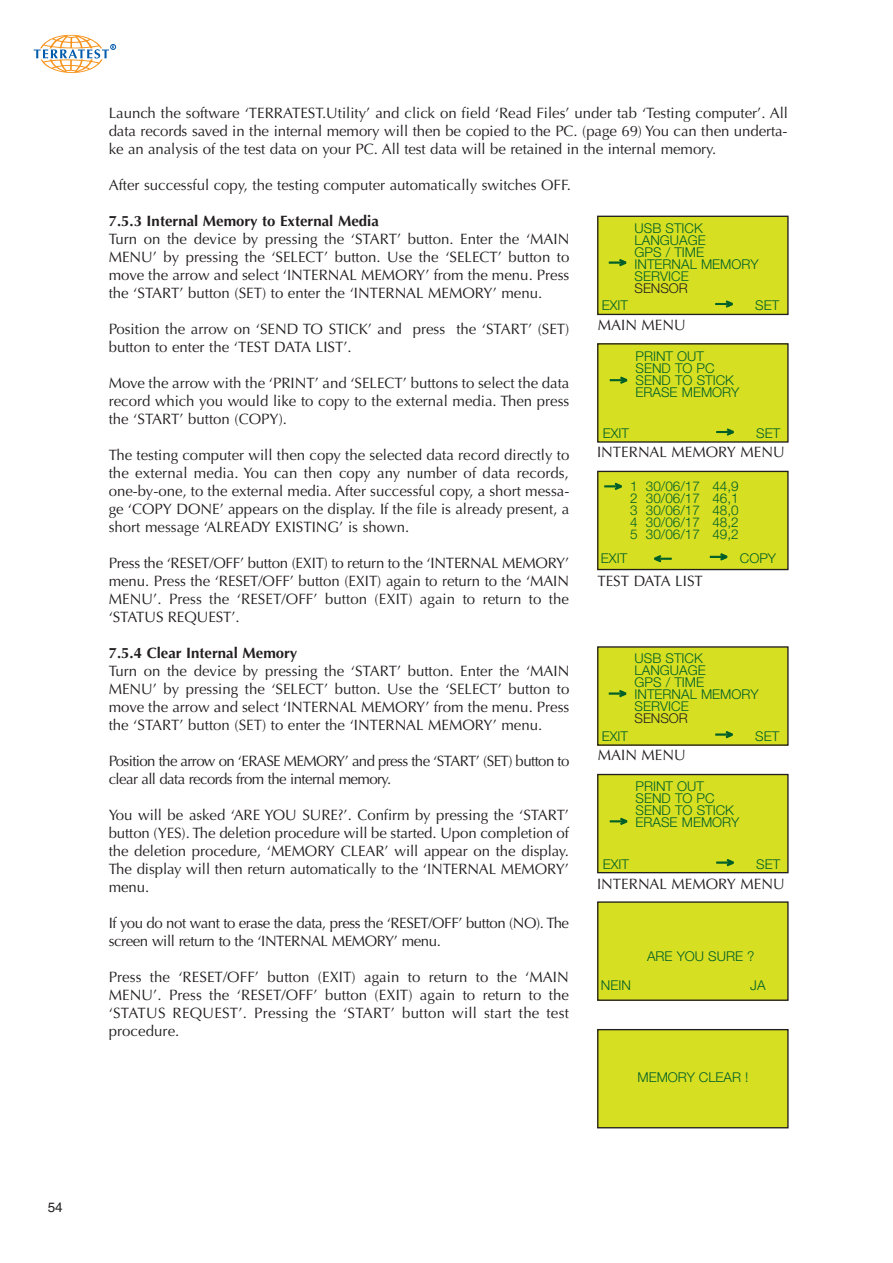
<style>
.page{position:relative;width:893px;height:1263px;background:#fff}
.page>*{position:absolute;margin:0;border:0;box-sizing:border-box;transform-origin:0 0}
.t1{font:15px/18px "Optima";color:#231f20;text-align:justify}
.t2{font:15px/18px "Optima";letter-spacing:-.03em;color:#231f20}
.t3{font:15px/18px "Optima";letter-spacing:-.04em;color:#231f20}
.t4{font:700 15px "Optima";color:#231f20}
.t5{font:300 13.5px/12px "Helvetica Neue";color:#005f29}
.t6{font:300 13.5px "Helvetica Neue";letter-spacing:-.005em;color:#231f20}
.t7{font:13.5px "Helvetica";color:#231f20}
</style>
<div class="page">
<svg style="left:34px;top:35px;width:82px;height:38px"></svg>
<div style="left:597px;top:216px;width:191px;height:98px;background:#d6df21"></div>
<div style="left:597px;top:216px;width:191px;height:99px;border:1px solid #231f20"></div>
<svg style="left:715px;top:300px;width:18px;height:8px"></svg>
<div style="left:597px;top:344px;width:191px;height:98px;background:#d6df21"></div>
<div style="left:597px;top:343px;width:191px;height:100px;border:1px solid #231f20"></div>
<svg style="left:609px;top:376px;width:18px;height:8px"></svg>
<svg style="left:716px;top:428px;width:18px;height:8px"></svg>
<div style="left:597px;top:647px;width:191px;height:98px;background:#d6df21"></div>
<div style="left:597px;top:646px;width:191px;height:100px;border:1px solid #231f20"></div>
<div style="left:597px;top:775px;width:191px;height:98px;background:#d6df21"></div>
<div style="left:597px;top:774px;width:191px;height:99px;border:1px solid #231f20"></div>
<svg style="left:609px;top:818px;width:18px;height:7px"></svg>
<div style="left:597px;top:471px;width:191px;height:99px;background:#d6df21"></div>
<div style="left:597px;top:471px;width:191px;height:99px;border:1px solid #231f20"></div>
<svg style="left:709px;top:553px;width:18px;height:8px"></svg>
<svg style="left:654px;top:555px;width:17px;height:7px"></svg>
<svg style="left:604px;top:483px;width:18px;height:7px"></svg>
<div style="left:597px;top:1030px;width:191px;height:98px;background:#d6df21"></div>
<div style="left:597px;top:1029px;width:191px;height:99px;border:1px solid #231f20"></div>
<div style="left:597px;top:902px;width:191px;height:98px;background:#d6df21"></div>
<div style="left:597px;top:901px;width:191px;height:100px;border:1px solid #231f20"></div>
<svg style="left:608px;top:259px;width:18px;height:7px"></svg>
<svg style="left:608px;top:690px;width:18px;height:7px"></svg>
<svg style="left:715px;top:731px;width:18px;height:7px"></svg>
<svg style="left:716px;top:859px;width:18px;height:7px"></svg>
<p class="t1" style="left:109px;top:106px;width:680px">Launch the software ‘TERRATEST.Utility’ and click on field ‘Read Files’ under tab ‘Testing computer’. All data records saved in the internal memory will then be copied to the PC. (page 69) You can then underta&shy;ke an analysis of the test data on your PC. All test data will be retained in the internal memory.</p>
<p class="t1" style="left:109px;top:178px;width:464px">After successful copy, the testing computer automatically switches OFF.</p>
<p class="t4" style="left:109px;top:215px;width:272px">7.5.3 Internal Memory to External Media</p>
<p class="t1" style="left:109px;top:232px;width:462px">Turn on the device by pressing the ‘START’ button. Enter the ‘MAIN MENU’ by pressing the ‘SELECT’ button. Use the ‘SELECT’ button to move the arrow and select ‘INTERNAL MEMORY’ from the menu. Press the ‘START’ button (SET) to enter the ‘INTERNAL MEMORY’ menu.</p>
<p class="t1" style="left:109px;top:322px;width:462px">Position the arrow on ‘SEND TO STICK’ and press the ‘START’ (SET) button to enter the ‘TEST DATA LIST’.</p>
<p class="t1" style="left:109px;top:376px;width:462px">Move the arrow with the ‘PRINT’ and ‘SELECT’ buttons to select the data record which you would like to copy to the external media. Then press the ‘START’ button (COPY).</p>
<p class="t1" style="left:109px;top:448px;width:462px">The testing computer will then copy the selected data record directly to the external media. You can then copy any number of data records, one-by-one, to the external media. After successful copy, a short messa&shy;ge ‘COPY DONE’ appears on the display. If the file is already present, a short message ‘ALREADY EXISTING’ is shown.</p>
<p class="t1" style="left:109px;top:556px;width:462px">Press the ‘RESET/OFF’ button (EXIT) to return to the ‘INTERNAL MEMORY’ menu. Press the ‘RESET/OFF’ button (EXIT) again to return to the ‘MAIN MENU’. Press the ‘RESET/OFF’ button (EXIT) again to return to the ‘STATUS REQUEST’.</p>
<p class="t4" style="left:109px;top:647px;width:190px">7.5.4 Clear Internal Memory</p>
<p class="t1" style="left:109px;top:664px;width:462px">Turn on the device by pressing the ‘START’ button. Enter the ‘MAIN MENU’ by pressing the ‘SELECT’ button. Use the ‘SELECT’ button to move the arrow and select ‘INTERNAL MEMORY’ from the menu. Press the ‘START’ button (SET) to enter the ‘INTERNAL MEMORY’ menu.</p>
<p class="t3" style="left:109px;top:754px;width:462px">Position the arrow on ‘ERASE MEMORY’ and press the ‘START’ (SET) button to clear all data records from the internal memory.</p>
<p class="t1" style="left:109px;top:808px;width:462px">You will be asked ‘ARE YOU SURE?’. Confirm by pressing the ‘START’ button (YES). The deletion procedure will be started. Upon completion of the deletion procedure, ‘MEMORY CLEAR’ will appear on the display.<br>The display will then return automatically to the ‘INTERNAL MEMORY’ menu.</p>
<p class="t2" style="left:109px;top:916px;width:462px">If you do not want to erase the data, press the ‘RESET/OFF’ button (NO). The screen will return to the ‘INTERNAL MEMORY’ menu.</p>
<p class="t1" style="left:109px;top:970px;width:462px">Press the ‘RESET/OFF’ button (EXIT) again to return to the ‘MAIN MENU’. Press the ‘RESET/OFF’ button (EXIT) again to return to the ‘STATUS REQUEST’. Pressing the ‘START’ button will start the test procedure.</p>
<p class="t5" style="left:634px;top:223px;width:125px">USB STICK<br>LANGUAGE<br>GPS / TIME<br>INTERNAL MEMORY<br>SERVICE</p>
<p class="t6" style="left:634px;top:283px;width:55px">SENSOR</p>
<p class="t5" style="left:601px;top:301px;width:28px">EXIT</p>
<p class="t5" style="left:755px;top:301px;width:26px">SET</p>
<p class="t1" style="left:598px;top:317px;width:89px">MAIN MENU</p>
<p class="t5" style="left:635px;top:351px;width:105px">PRINT OUT<br>SEND TO PC<br>SEND TO STICK<br>ERASE MEMORY</p>
<p class="t5" style="left:602px;top:429px;width:28px">EXIT</p>
<p class="t5" style="left:756px;top:429px;width:26px">SET</p>
<p class="t1" style="left:597px;top:444px;width:189px">INTERNAL MEMORY MENU</p>
<p class="t5" style="left:630px;top:481px;width:110px;text-align:justify">1 30/06/17 44,9<br>2 30/06/17 46,1<br>3 30/06/17 48,0<br>4 30/06/17 48,2<br>5 30/06/17 49,2</p>
<p class="t5" style="left:601px;top:553px;width:28px">EXIT</p>
<p class="t5" style="left:709px;top:553px;width:68px">→ COPY</p>
<p class="t1" style="left:597px;top:573px;width:107px">TEST DATA LIST</p>
<p class="t5" style="left:634px;top:654px;width:125px">USB STICK<br>LANGUAGE<br>GPS / TIME<br>INTERNAL MEMORY<br>SERVICE</p>
<p class="t6" style="left:634px;top:714px;width:55px">SENSOR</p>
<p class="t5" style="left:601px;top:732px;width:28px">EXIT</p>
<p class="t5" style="left:755px;top:732px;width:26px">SET</p>
<p class="t1" style="left:598px;top:748px;width:89px">MAIN MENU</p>
<p class="t5" style="left:635px;top:782px;width:105px">PRINT OUT<br>SEND TO PC<br>SEND TO STICK<br>ERASE MEMORY</p>
<p class="t5" style="left:602px;top:860px;width:28px">EXIT</p>
<p class="t5" style="left:756px;top:860px;width:26px">SET</p>
<p class="t1" style="left:597px;top:876px;width:189px">INTERNAL MEMORY MENU</p>
<p class="t5" style="left:647px;top:951px;width:109px">ARE YOU SURE ?</p>
<p class="t5" style="left:601px;top:980px;width:32px">NEIN</p>
<p class="t5" style="left:750px;top:980px;width:17px">JA</p>
<p class="t5" style="left:637px;top:1072px;width:112px">MEMORY CLEAR !</p>
<p class="t7" style="left:48px;top:1199px;width:17px">54</p>
</div>
